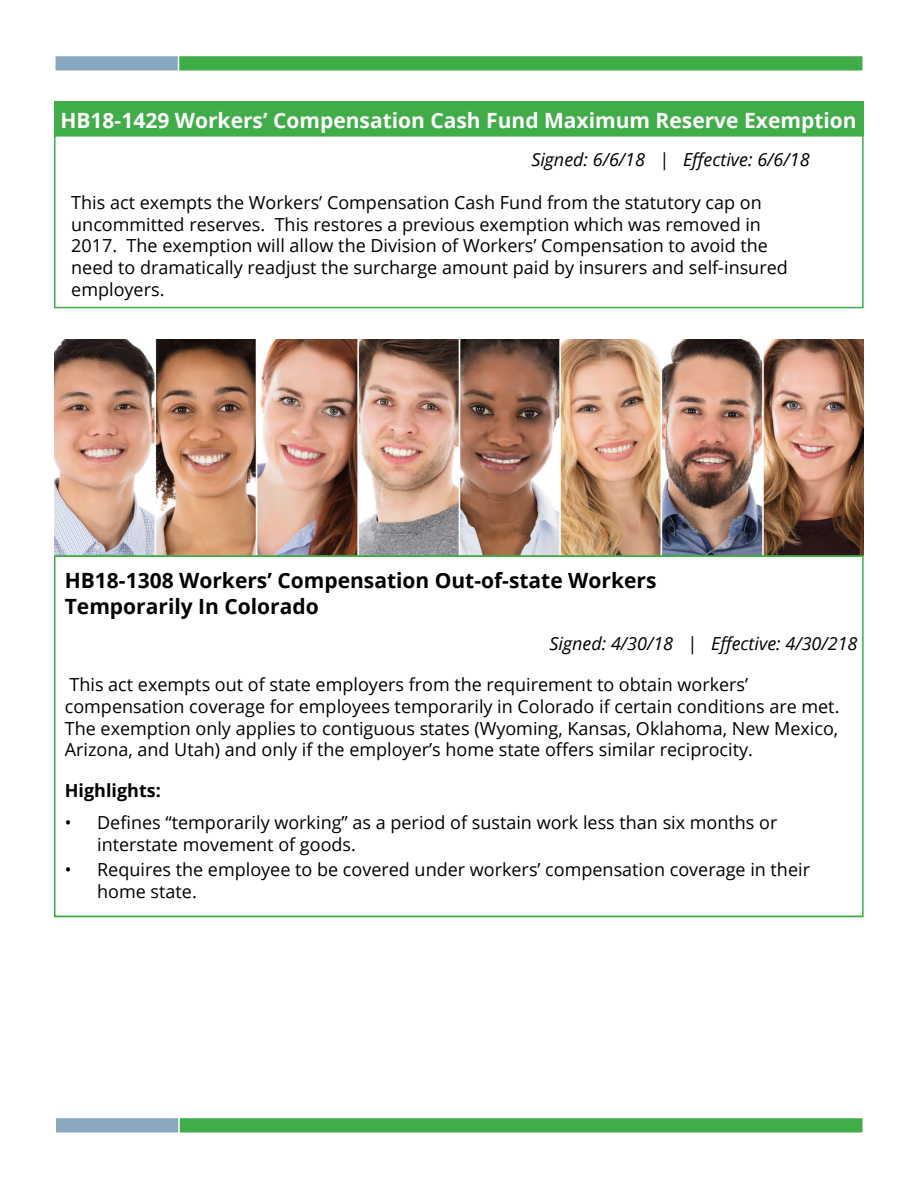
<style>
.page{position:relative;width:918px;height:1188px;background:#fff}
.page>*{position:absolute;margin:0;border:0;box-sizing:border-box;transform-origin:0 0}
.t1{font:700 21px/25.2px "Open Sans";color:#000}
.t2{font:700 21px "Open Sans";color:#fff}
.t3{font:18px/21.6px "Open Sans";color:#000}
.t4{font:italic 18px "Open Sans";color:#000}
.t5{font:700 18px "Open Sans";color:#000}
</style>
<div class="page">
<div style="left:54px;top:1117px;width:810px;height:17px;background:#41ad49;border:2px solid #fff"></div>
<div style="left:54px;top:1117px;width:126px;height:17px;background:#88a8c0;border:2px solid #fff"></div>
<div style="left:54px;top:55px;width:810px;height:17px;background:#41ad49;border:2px solid #fff"></div>
<div style="left:54px;top:55px;width:125px;height:17px;background:#88a8c0;border:2px solid #fff"></div>
<div style="left:54px;top:135px;width:810px;height:173px;border:2px solid #41ad49"></div>
<div style="left:54px;top:101px;width:810px;height:35px;background:#41ad49"></div>
<img style="left:54px;top:339px;width:810px;height:216px">
<div style="left:54px;top:555px;width:810px;height:362px;border:2px solid #41ad49"></div>
<p class="t2" style="left:60px;top:105px;width:798px">HB18-1429 Workers’ Compensation Cash Fund Maximum Reserve Exemption</p>
<p class="t4" style="left:531px;top:147px;width:280px">Signed: 6/6/18 | Effective: 6/6/18</p>
<p class="t3" style="left:71px;top:191px;width:718px">This act exempts the Workers’ Compensation Cash Fund from the statutory cap on uncommitted reserves. This restores a previous exemption which was removed in 2017. The exemption will allow the Division of Workers’ Compensation to avoid the need to dramatically readjust the surcharge amount paid by insurers and self-insured employers.</p>
<p class="t1" style="left:65px;top:568px;width:593px">HB18-1308 Workers’ Compensation Out-of-state Workers<br>Temporarily In Colorado</p>
<p class="t4" style="left:550px;top:632px;width:310px">Signed: 4/30/18 | Effective: 4/30/218</p>
<p class="t3" style="left:65px;top:674px;width:776px">This act exempts out of state employers from the requirement to obtain workers’ compensation coverage for employees temporarily in Colorado if certain conditions are met.<br>The exemption only applies to contiguous states (Wyoming, Kansas, Oklahoma, New Mexico, Arizona, and Utah) and only if the employer’s home state offers similar reciprocity.</p>
<p class="t5" style="left:65px;top:778px;width:98px">Highlights:</p>
<p class="t3" style="left:97px;top:812px;width:682px;text-indent:-32px">• Defines “temporarily working” as a period of sustain work less than six months or interstate movement of goods.</p>
<p class="t3" style="left:97px;top:858px;width:714px;text-indent:-32px">• Requires the employee to be covered under workers’ compensation coverage in their home state.</p>
</div>
